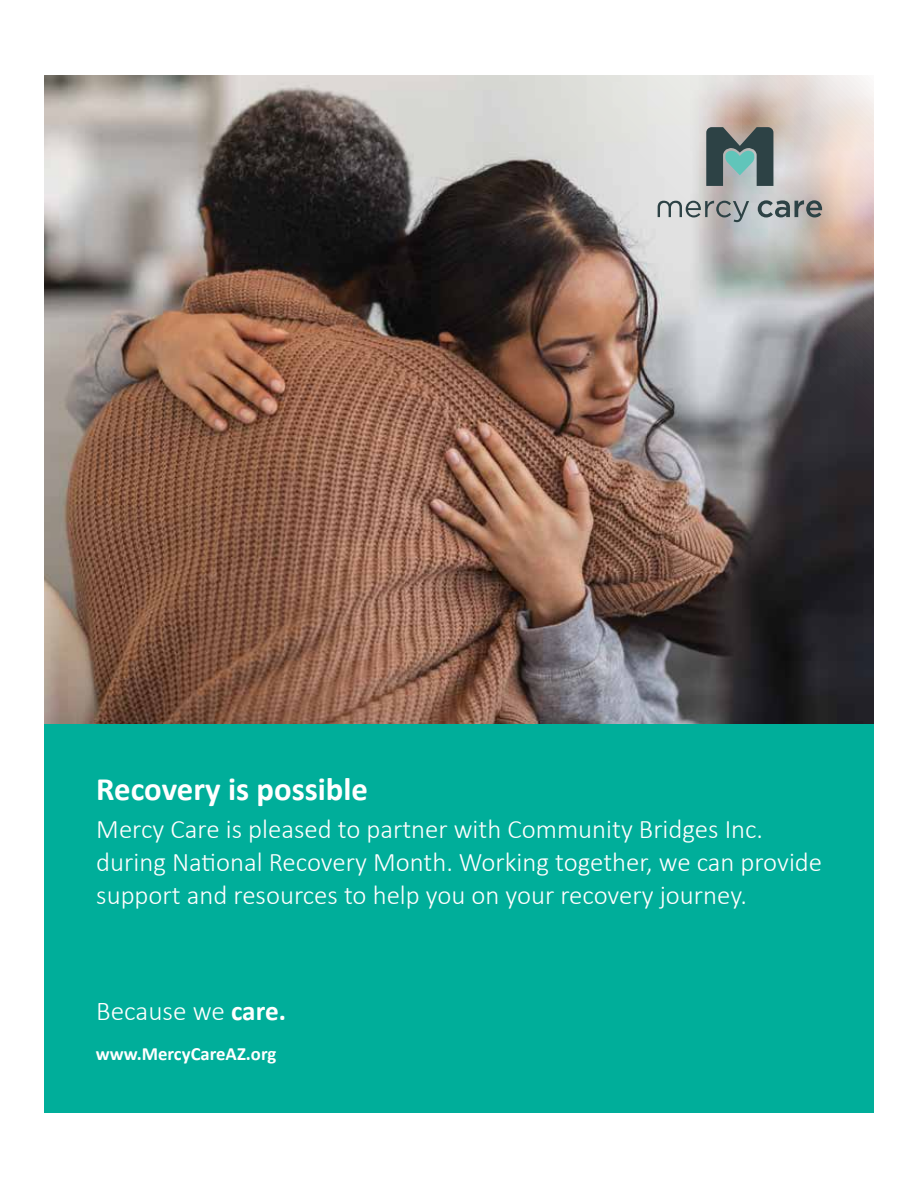
<style>
.page{position:relative;width:918px;height:1188px;background:#fff}
.page>*{position:absolute;margin:0;border:0;box-sizing:border-box;transform-origin:0 0}
.t1{font:700 32.7px "Calibri";color:#fff}
.t2{font:300 27.15px "Calibri";color:#fff}
.t3{font:300 26.85px/32.7px "Calibri";color:#fff}
.t4{font:700 18.75px "Calibri";color:#fff}
.s1{font-weight:700}
</style>
<div class="page">
<img style="left:44px;top:75px;width:830px;height:650px">
<div style="left:44px;top:725px;width:830px;height:388px;background:#00ae9a"></div>
<svg style="left:758px;top:200px;width:64px;height:17px"></svg>
<svg style="left:658px;top:201px;width:91px;height:21px;background:#a4a9aa"></svg>
<svg style="left:706px;top:127px;width:67px;height:59px;background:#5a7171"></svg>
<p class="t1" style="left:96px;top:768px;width:273px">Recovery is possible</p>
<p class="t3" style="left:96px;top:813px;width:727px">Mercy Care is pleased to partner with Community Bridges Inc. during National Recovery Month. Working together, we can provide support and resources to help you on your recovery journey.</p>
<p class="t2" style="left:96px;top:994px;width:191px">Because we <span class="s1">care.</span></p>
<p class="t4" style="left:96px;top:1042px;width:182px">www.MercyCareAZ.org</p>
</div>
